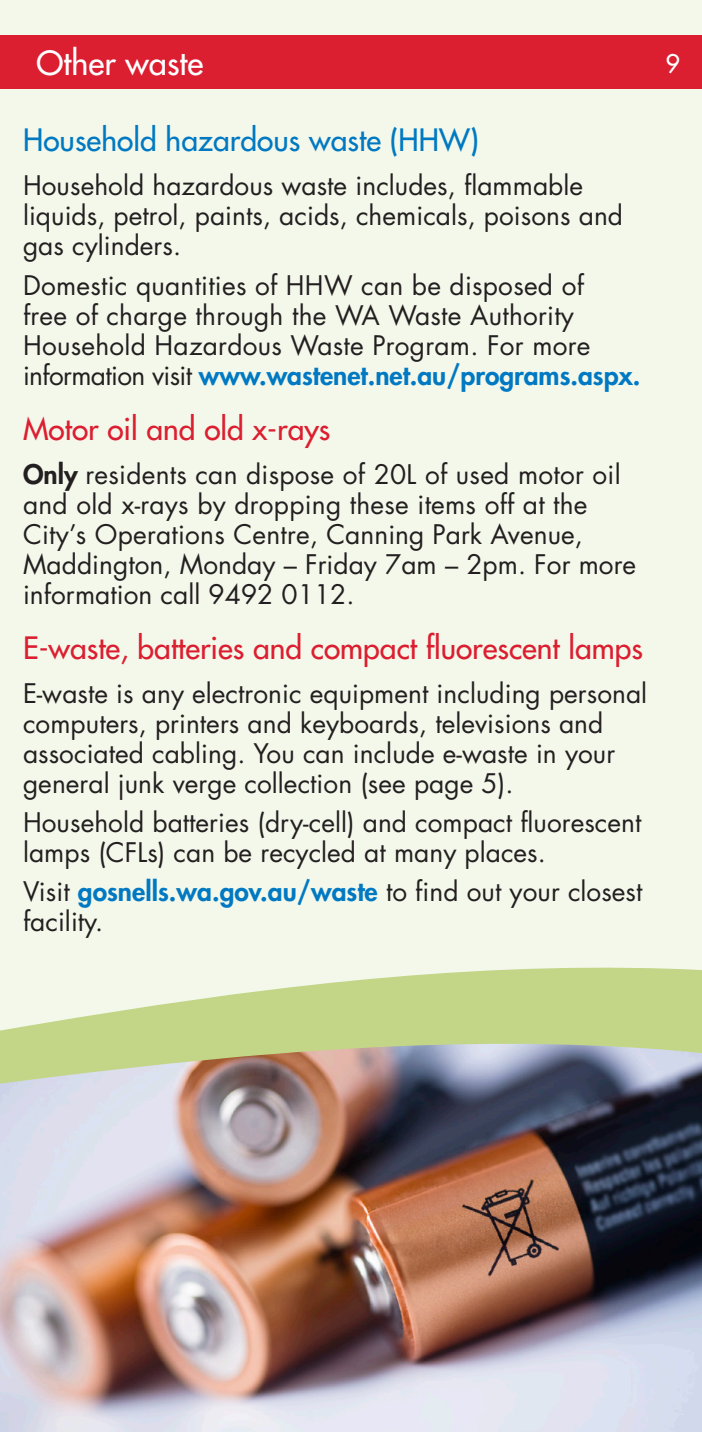
<style>
.page{position:relative;width:702px;height:1432px;background:#fff}
.page>*{position:absolute;margin:0;border:0;box-sizing:border-box;transform-origin:0 0}
.t1{font:32.5px "Futura";color:#fff}
.Paragraph_Style_2{font:30px "Futura";color:#db1e30}
.Sub_Heading_blue{font:30px "Futura";color:#0079c2}
.Body_Text{font:26.25px/30px "Futura";color:#231f20}
.t2{font:25px "Futura";color:#fff}
.s1{font-weight:800;color:#0079c2}
.s2{font-weight:800}
</style>
<div class="page">
<div style="left:0;top:0;width:702px;height:1431px;background:#f4f8eb"></div>
<div style="left:0;top:35px;width:702px;height:54px;background:#db1e30"></div>
<img style="left:0;top:1151px;width:702px;height:280px">
<svg style="left:0;top:967px;width:702px;height:184px;background:#aaad95"></svg>
<p class="t1" style="left:37px;top:43px;width:168px">Other waste</p>
<p class="t2" style="left:665px;top:48px;width:16px">9</p>
<p class="Sub_Heading_blue" style="left:23px;top:121px;width:457px">Household hazardous waste (HHW)</p>
<p class="Body_Text" style="left:23px;top:171px;width:601px">Household hazardous waste includes, flammable liquids, petrol, paints, acids, chemicals, poisons and gas cylinders.</p>
<p class="Body_Text" style="left:23px;top:270px;width:619px">Domestic quantities of HHW can be disposed of<br>free of charge through the WA Waste Authority Household Hazardous Waste Program. For more information visit <span class="s1">www.wastenet.net.au/programs.aspx.</span></p>
<p class="Paragraph_Style_2" style="left:23px;top:410px;width:309px">Motor oil and old x-rays</p>
<p class="Body_Text" style="left:23px;top:459px;width:614px"><span class="s2">Only</span> residents can dispose of 20L of used motor oil and old x-rays by dropping these items off at the City’s Operations Centre, Canning Park Avenue, Maddington, Monday – Friday 7am – 2pm. For more information call 9492 0112.</p>
<p class="Paragraph_Style_2" style="left:23px;top:629px;width:621px">E-waste, batteries and compact fluorescent lamps</p>
<p class="Body_Text" style="left:23px;top:678px;width:625px">E-waste is any electronic equipment including personal computers, printers and keyboards, televisions and associated cabling. You can include e-waste in your general junk verge collection (see page 5).</p>
<p class="Body_Text" style="left:23px;top:807px;width:620px">Household batteries (dry-cell) and compact fluorescent lamps (CFLs) can be recycled at many places.</p>
<p class="Body_Text" style="left:23px;top:877px;width:621px">Visit <span class="s1">gosnells.wa.gov.au/waste</span> to find out your closest facility.</p>
</div>
